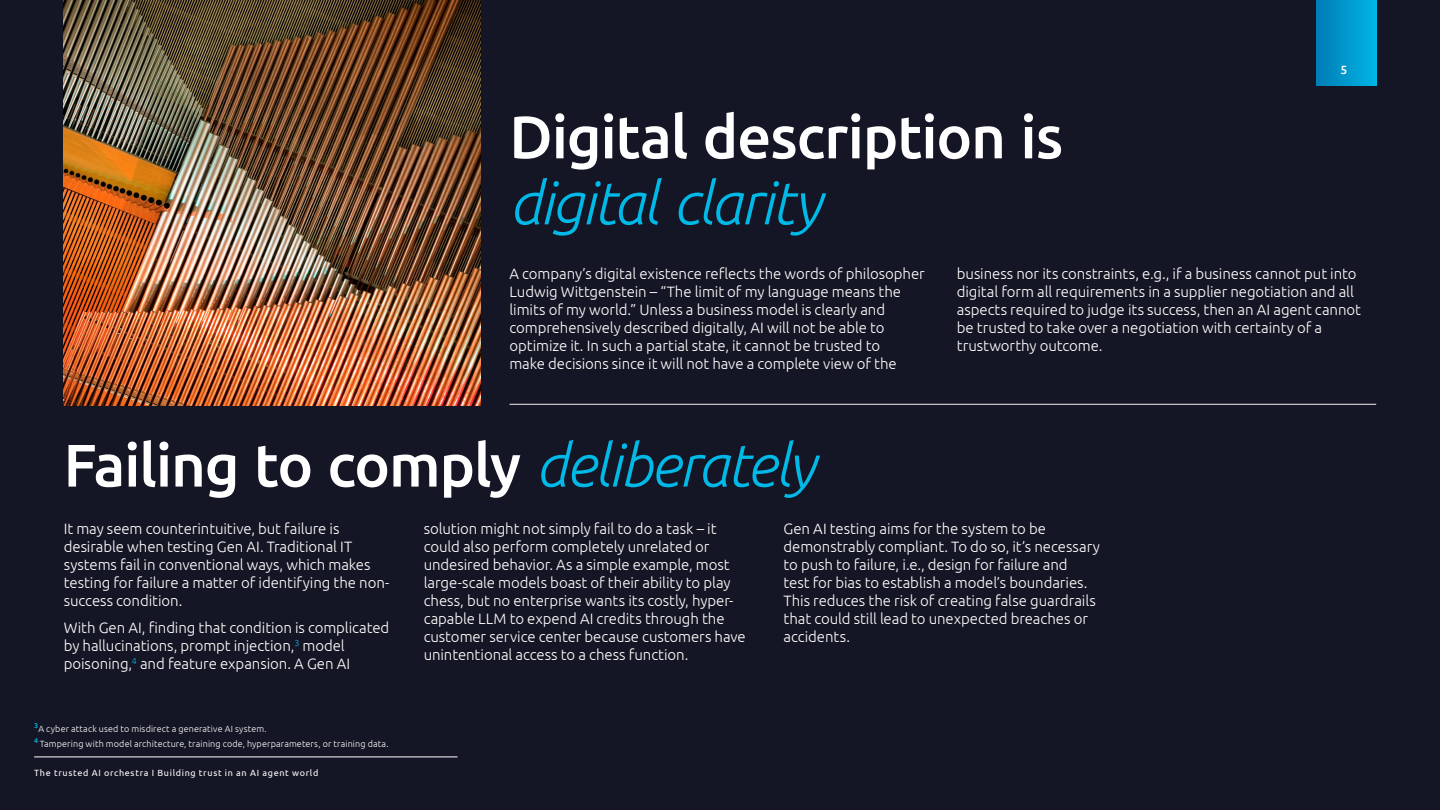
<style>
.page{position:relative;width:1440px;height:810px;background:#151625}
.page>*{position:absolute;margin:0;border:0;box-sizing:border-box;transform-origin:0 0}
.t1{font:500 60px "Ubuntu";letter-spacing:-.025em;color:#fff}
.t2{font:italic 300 60px "Ubuntu";letter-spacing:-.035em;color:#00b9e7}
.t3{font:300 15px/18px "Ubuntu";letter-spacing:-.005em;color:#fff}
.t4{font:500 12px "Ubuntu";color:#fff}
.t5{font:300 9px/15px "Ubuntu";letter-spacing:.015em;color:#fff}
.t6{font:9px "Ubuntu";letter-spacing:.075em;color:#fff}
.s1{font-weight:300;font-style:italic;color:#00b9e7}
</style>
<div class="page">
<img style="left:64px;top:0;width:416px;height:406px">
<hr style="left:509px;top:404px;width:867px;height:1px;background:#f1f1f2">
<hr style="left:34px;top:757px;width:424px;height:1px;background:#fff">
<div style="left:1316px;top:0;width:60px;height:85px;background:linear-gradient(to right,#007cb6,#00b4e3)"></div>
<p class="t4" style="left:1340px;top:62px;width:8px">5</p>
<h1 class="t1" style="left:509px;top:99px;width:555px">Digital description is</h1>
<h1 class="t2" style="left:509px;top:167px;width:313px">digital clarity</h1>
<p class="t3" style="left:509px;top:265px;width:417px">A company’s digital existence reflects the words of philosopher Ludwig Wittgenstein – “The limit of my language means the limits of my world.” Unless a business model is clearly and comprehensively described digitally, AI will not be able to optimize it. In such a partial state, it cannot be trusted to<br>make decisions since it will not have a complete view of the</p>
<p class="t3" style="left:957px;top:265px;width:406px">business nor its constraints, e.g., if a business cannot put into digital form all requirements in a supplier negotiation and all aspects required to judge its success, then an AI agent cannot be trusted to take over a negotiation with certainty of a trustworthy outcome.</p>
<h1 class="t1" style="left:64px;top:427px;width:753px">Failing to comply <span class="s1">deliberately</span></h1>
<p class="t3" style="left:64px;top:519px;width:327px">It may seem counterintuitive, but failure is desirable when testing Gen AI. Traditional IT systems fail in conventional ways, which makes testing for failure a matter of identifying the non&shy;success condition.</p>
<p class="t3" style="left:64px;top:618px;width:327px">With Gen AI, finding that condition is complicated by hallucinations, prompt injection,<sup>3</sup> model poisoning,<sup>4</sup> and feature expansion. A Gen AI</p>
<p class="t3" style="left:424px;top:519px;width:324px">solution might not simply fail to do a task – it could also perform completely unrelated or undesired behavior. As a simple example, most large-scale models boast of their ability to play chess, but no enterprise wants its costly, hyper&shy;capable LLM to expend AI credits through the customer service center because customers have unintentional access to a chess function.</p>
<p class="t3" style="left:784px;top:519px;width:318px">Gen AI testing aims for the system to be demonstrably compliant. To do so, it’s necessary to push to failure, i.e., design for failure and<br>test for bias to establish a model’s boundaries.<br>This reduces the risk of creating false guardrails that could still lead to unexpected breaches or accidents.</p>
<p class="t5" style="left:34px;top:721px;width:356px"><sup>3</sup>A cyber attack used to misdirect a generative AI system.<br><sup>4</sup> Tampering with model architecture, training code, hyperparameters, or training data.</p>
<p class="t6" style="left:34px;top:768px;width:286px">The trusted AI orchestra I Building trust in an AI agent world</p>
</div>
